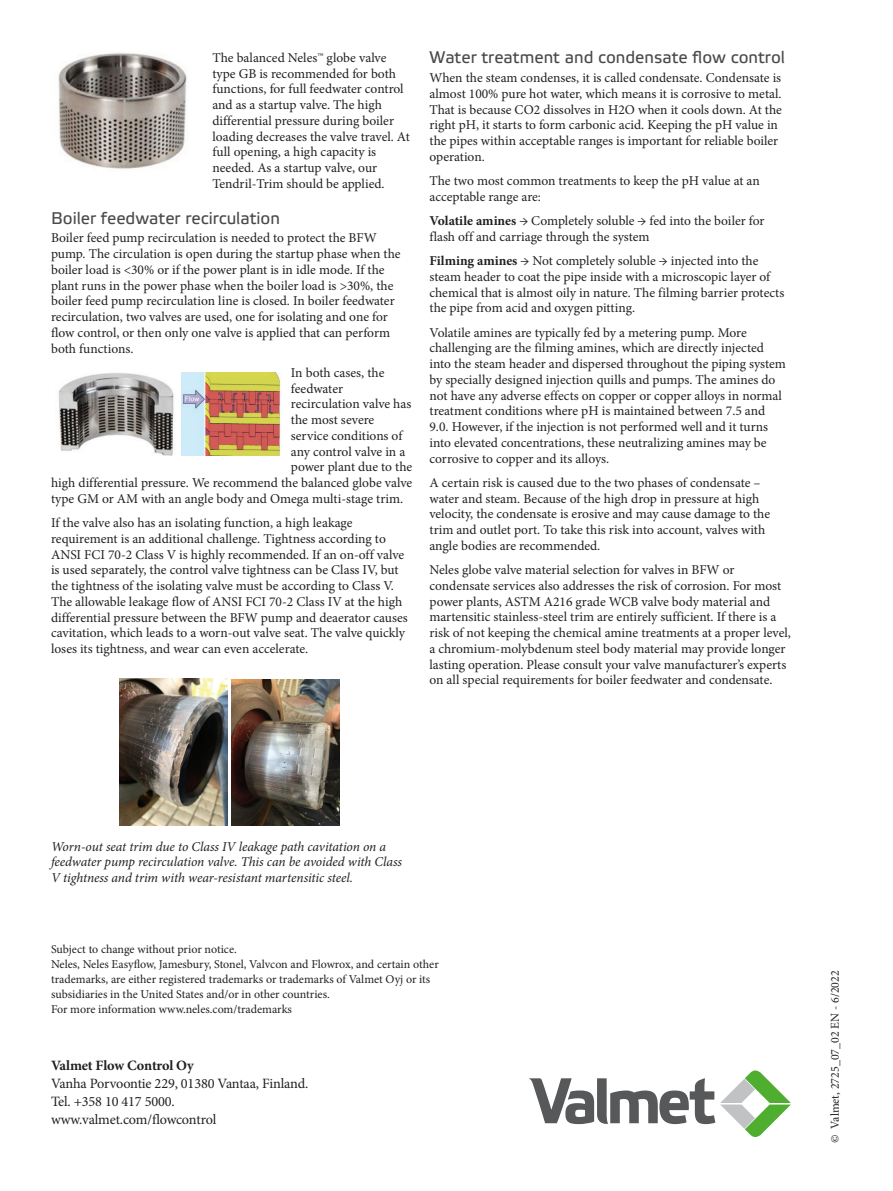
<style>
.page{position:relative;width:893px;height:1191px;background:#fff}
.page>*{position:absolute;margin:0;border:0;box-sizing:border-box;transform-origin:0 0}
.t1{font:16.8px "Etelka Text Pro";color:#4a4a4a}
.t2{font:14.25px/18px "Minion Pro";letter-spacing:-.01em;color:#231f20}
.t3{font:700 14.25px "Minion Pro";letter-spacing:-.01em;color:#231f20}
.t4{font:13.5px/15.8px "Minion Pro";color:#231f20}
.t5{font:italic 13.5px/15.8px "Minion Pro";letter-spacing:-.01em;color:#231f20}
.t6{font:12px/15px "Minion Pro";color:#231f20}
.s1{font-weight:700}
</style>
<div class="page">
<svg style="left:529px;top:1070px;width:262px;height:67px"></svg>
<img style="left:58px;top:53px;width:129px;height:116px">
<img style="left:58px;top:373px;width:116px;height:83px">
<img style="left:182px;top:372px;width:99px;height:83px">
<img style="left:120px;top:679px;width:108px;height:147px">
<img style="left:231px;top:679px;width:108px;height:146px">
<p class="t4" style="left:212px;top:50px;width:199px">The balanced Neles™ globe valve type GB is recommended for both functions, for full feedwater control and as a startup valve. The high differential pressure during boiler loading decreases the valve travel. At full opening, a high capacity is needed. As a startup valve, our Tendril-Trim should be applied.</p>
<p class="t1" style="left:51px;top:209px;width:231px">Boiler feedwater recirculation</p>
<p class="t4" style="left:51px;top:230px;width:351px">Boiler feed pump recirculation is needed to protect the BFW pump. The circulation is open during the startup phase when the boiler load is &lt;30% or if the power plant is in idle mode. If the plant runs in the power phase when the boiler load is &gt;30%, the boiler feed pump recirculation line is closed. In boiler feedwater recirculation, two valves are used, one for isolating and one for flow control, or then only one valve is applied that can perform both functions.</p>
<p class="t4" style="left:291px;top:365px;width:95px">In both cases, the</p>
<p class="t4" style="left:291px;top:380px;width:54px">feedwater</p>
<p class="t4" style="left:291px;top:396px;width:122px">recirculation valve has</p>
<p class="t4" style="left:291px;top:412px;width:85px">the most severe</p>
<p class="t4" style="left:291px;top:428px;width:113px">service conditions of</p>
<p class="t4" style="left:291px;top:443px;width:116px">any control valve in a</p>
<p class="t4" style="left:291px;top:459px;width:123px">power plant due to the</p>
<p class="t4" style="left:51px;top:475px;width:363px">high differential pressure. We recommend the balanced globe valve</p>
<p class="t4" style="left:51px;top:491px;width:354px">type GM or AM with an angle body and Omega multi-stage trim.</p>
<p class="t4" style="left:51px;top:515px;width:358px">If the valve also has an isolating function, a high leakage requirement is an additional challenge. Tightness according to ANSI FCI 70-2 Class V is highly recommended. If an on-off valve is used separately, the control valve tightness can be Class IV, but the tightness of the isolating valve must be according to Class V.<br>The allowable leakage flow of ANSI FCI 70-2 Class IV at the high differential pressure between the BFW pump and deaerator causes cavitation, which leads to a worn-out valve seat. The valve quickly loses its tightness, and wear can even accelerate.</p>
<p class="t1" style="left:429px;top:48px;width:357px">Water treatment and condensate flow control</p>
<p class="t4" style="left:429px;top:70px;width:354px">When the steam condenses, it is called condensate. Condensate is almost 100% pure hot water, which means it is corrosive to metal.<br>That is because CO2 dissolves in H2O when it cools down. At the right pH, it starts to form carbonic acid. Keeping the pH value in the pipes within acceptable ranges is important for reliable boiler operation.</p>
<p class="t4" style="left:429px;top:173px;width:332px">The two most common treatments to keep the pH value at an acceptable range are:</p>
<p class="t4" style="left:429px;top:213px;width:336px"><span class="s1">Volatile amines</span> → Completely soluble → fed into the boiler for flash off and carriage through the system</p>
<p class="t4" style="left:429px;top:253px;width:356px"><span class="s1">Filming amines</span> → Not completely soluble → injected into the steam header to coat the pipe inside with a microscopic layer of chemical that is almost oily in nature. The filming barrier protects the pipe from acid and oxygen pitting.</p>
<p class="t4" style="left:429px;top:324px;width:358px">Volatile amines are typically fed by a metering pump. More challenging are the filming amines, which are directly injected into the steam header and dispersed throughout the piping system by specially designed injection quills and pumps. The amines do not have any adverse effects on copper or copper alloys in normal treatment conditions where pH is maintained between 7.5 and 9.0. However, if the injection is not performed well and it turns into elevated concentrations, these neutralizing amines may be corrosive to copper and its alloys.</p>
<p class="t4" style="left:429px;top:475px;width:342px">A certain risk is caused due to the two phases of condensate – water and steam. Because of the high drop in pressure at high velocity, the condensate is erosive and may cause damage to the trim and outlet port. To take this risk into account, valves with angle bodies are recommended.</p>
<p class="t4" style="left:429px;top:562px;width:363px">Neles globe valve material selection for valves in BFW or condensate services also addresses the risk of corrosion. For most power plants, ASTM A216 grade WCB valve body material and martensitic stainless-steel trim are entirely sufficient. If there is a risk of not keeping the chemical amine treatments at a proper level, a chromium-molybdenum steel body material may provide longer lasting operation. Please consult your valve manufacturer’s experts on all special requirements for boiler feedwater and condensate.</p>
<p class="t5" style="left:51px;top:838px;width:353px">Worn-out seat trim due to Class IV leakage path cavitation on a feedwater pump recirculation valve. This can be avoided with Class<br>V tightness and trim with wear-resistant martensitic steel.</p>
<p class="t6" style="left:51px;top:941px;width:389px">Subject to change without prior notice.<br>Neles, Neles Easyflow, Jamesbury, Stonel, Valvcon and Flowrox, and certain other trademarks, are either registered trademarks or trademarks of Valmet Oyj or its subsidiaries in the United States and/or in other countries.<br>For more information www.neles.com/trademarks</p>
<p class="t3" style="left:51px;top:1055px;width:144px">Valmet Flow Control Oy</p>
<p class="t2" style="left:51px;top:1074px;width:259px">Vanha Porvoontie 229, 01380 Vantaa, Finland.<br>Tel. +358 10 417 5000. www.valmet.com/flowcontrol</p>
<p class="t6" style="left:827px;top:1143px;width:174px;rotate:-90deg">© Valmet, 2725_07_02 EN - 6/2022</p>
</div>
